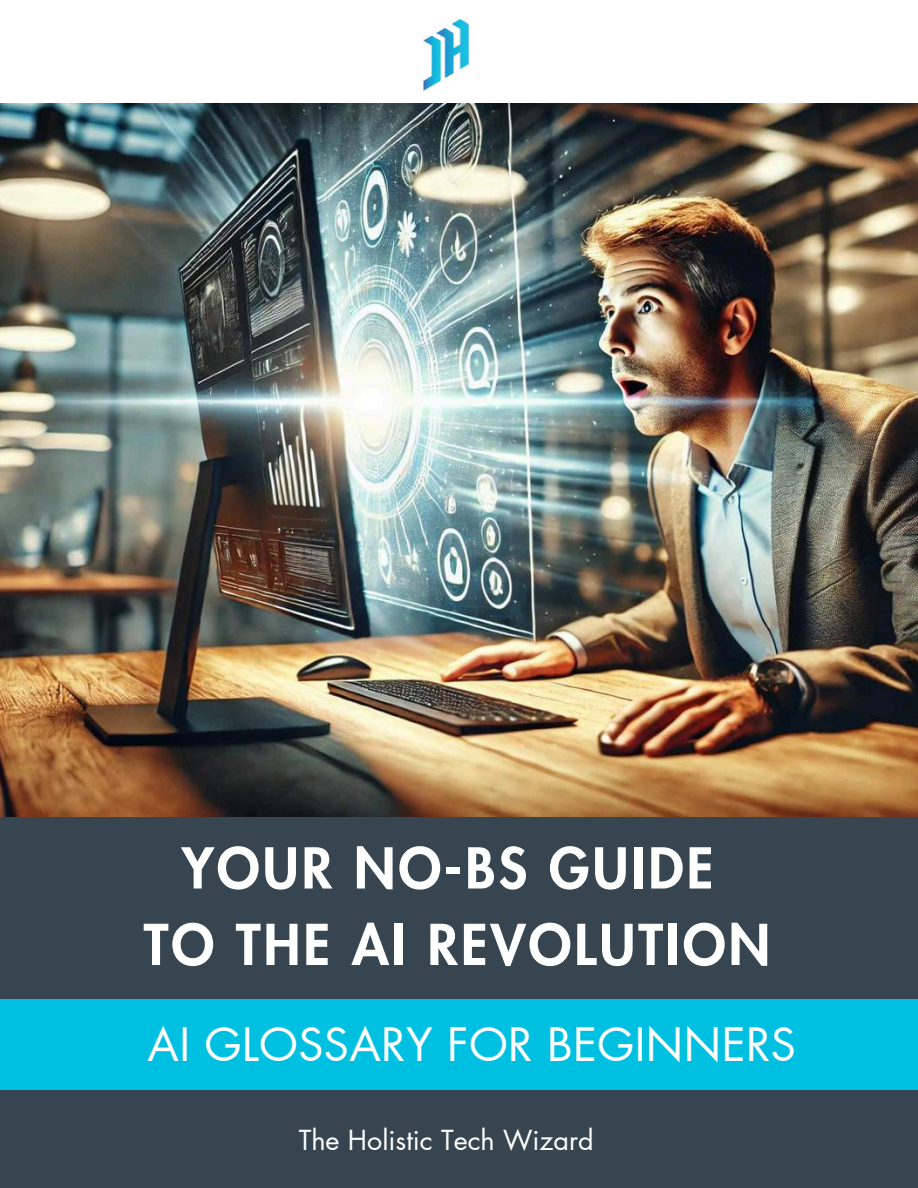
<style>
.page{position:relative;width:918px;height:1188px;background:#fff}
.page>*{position:absolute;margin:0;border:0;box-sizing:border-box;transform-origin:0 0}
.t1{font:800 54.75px/76.5px "Futura LT Pro";letter-spacing:.055em;color:#fff;text-align:center}
.t2{font:45px "Futura LT Pro";letter-spacing:.01em;color:#fff}
.t3{font:27px "Futura LT Pro";color:#fff}
</style>
<div class="page">
<div style="left:0;top:533px;width:918px;height:655px;background:#374550"></div>
<img style="left:423px;top:19px;width:46px;height:72px">
<div style="left:0;top:999px;width:918px;height:90px;background:#00c0e1"></div>
<img style="left:0;top:104px;width:918px;height:713px">
<p class="t1" style="left:144px;top:832px;width:628px">YOUR NO-BS GUIDE<br>TO THE AI REVOLUTION</p>
<p class="t2" style="left:148px;top:1023px;width:650px">AI GLOSSARY FOR BEGINNERS</p>
<p class="t3" style="left:299px;top:1127px;width:297px">The Holistic Tech Wizard</p>
</div>
